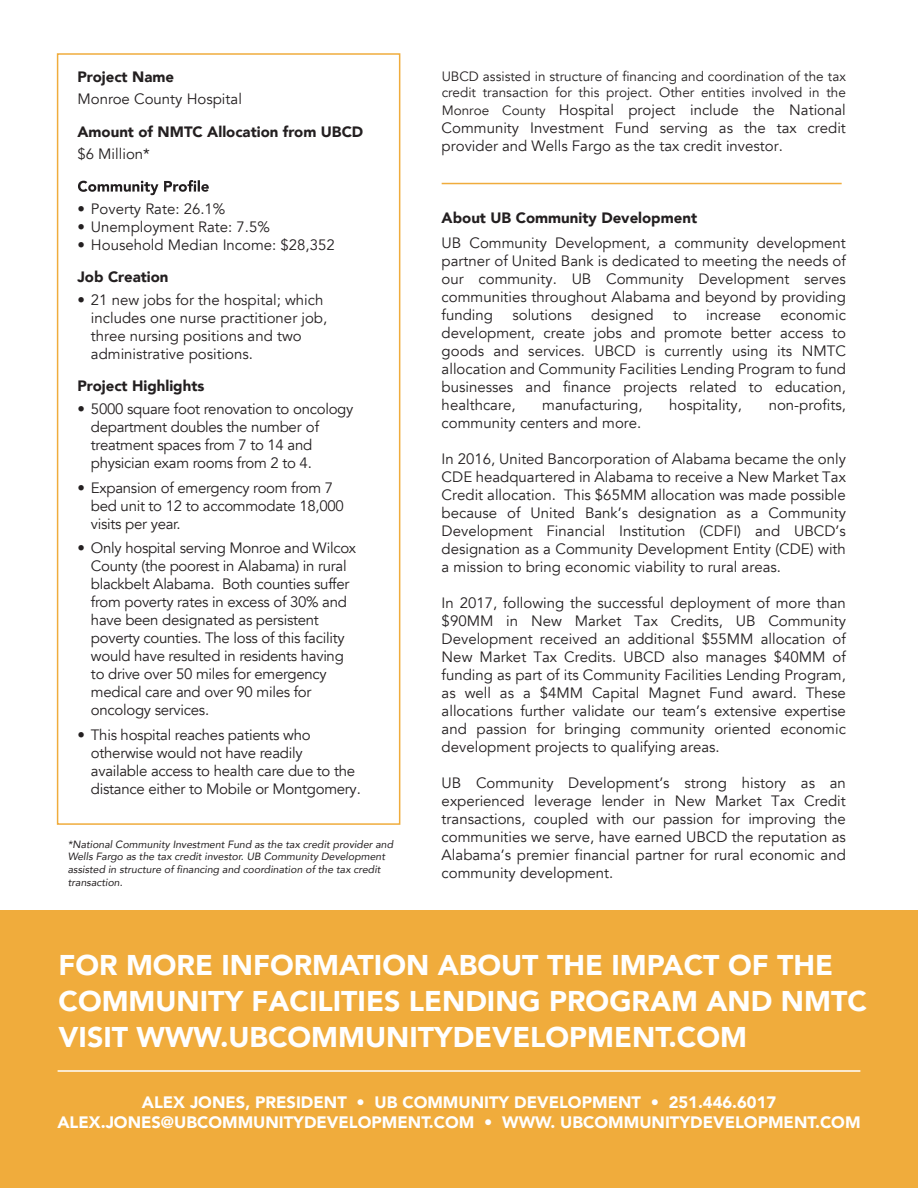
<style>
.page{position:relative;width:918px;height:1188px;background:#fff}
.page>*{position:absolute;margin:0;border:0;box-sizing:border-box;transform-origin:0 0}
.t1{font:900 28.5px/36px "Avenir";color:#fff}
.t2{font:900 16.5px/19.8px "Avenir";color:#fff;text-align:center}
.t3{font:15px/18px "Avenir";letter-spacing:-.02em;color:#231f20;text-align:justify}
.t4{font:15px/18px "Avenir";color:#231f20}
.t5{font:900 15px "Avenir";color:#231f20}
.t6{font:13.5px/16.2px "Avenir";color:#231f20}
.t7{font:italic 10.5px/12.6px "Avenir";color:#231f20}
.s1{font-size:13.5px}
</style>
<div class="page">
<div style="left:57px;top:53px;width:343px;height:772px;border:2px solid #f0ac3c"></div>
<div style="left:0;top:910px;width:918px;height:278px;background:#f0ac3c"></div>
<svg style="left:78px;top:180px;width:131px;height:15px"></svg>
<hr style="left:58px;top:1070px;width:802px;height:2px;background:#fff">
<hr style="left:442px;top:183px;width:400px;height:1px;background:#f0ac3c">
<p class="t5" style="left:77px;top:64px;width:98px">Project Name</p>
<p class="t4" style="left:77px;top:90px;width:166px">Monroe County Hospital</p>
<p class="t5" style="left:77px;top:119px;width:287px">Amount of NMTC Allocation from UBCD</p>
<p class="t4" style="left:77px;top:145px;width:74px">$6 Million*</p>
<p class="t4" style="left:77px;top:200px;width:149px">• Poverty Rate: 26.1%</p>
<p class="t4" style="left:77px;top:218px;width:194px">• Unemployment Rate: 7.5%</p>
<p class="t4" style="left:77px;top:236px;width:259px">• Household Median Income: $28,352</p>
<p class="t5" style="left:77px;top:264px;width:93px">Job Creation</p>
<p class="t4" style="left:91px;top:291px;width:238px;text-indent:-14px">• 21 new jobs for the hospital; which includes one nurse practitioner job, three nursing positions and two administrative positions.</p>
<p class="t5" style="left:77px;top:373px;width:128px">Project Highlights</p>
<p class="t3" style="left:91px;top:400px;width:264px;text-align:left;text-indent:-13px">• 5000 square foot renovation to oncology department doubles the number of treatment spaces from 7 to 14 and physician exam rooms from 2 to 4.</p>
<p class="t3" style="left:91px;top:479px;width:254px;text-align:left;text-indent:-14px">• Expansion of emergency room from 7 bed unit to 12 to accommodate 18,000 visits per year.</p>
<p class="t3" style="left:91px;top:539px;width:267px;text-align:left;text-indent:-13px">• Only hospital serving Monroe and Wilcox County (the poorest in Alabama) in rural blackbelt Alabama. Both counties suffer from poverty rates in excess of 30% and have been designated as persistent poverty counties. The loss of this facility would have resulted in residents having to drive over 50 miles for emergency medical care and over 90 miles for oncology services.</p>
<p class="t3" style="left:91px;top:726px;width:272px;text-align:left;text-indent:-13px">• This hospital reaches patients who otherwise would not have readily available access to health care due to the distance either to Mobile or Montgomery.</p>
<p class="t7" style="left:68px;top:838px;width:327px">*National Community Investment Fund as the tax credit provider and Wells Fargo as the tax credit investor. UB Community Development assisted in structure of financing and coordination of the tax credit transaction.</p>
<p class="t6" style="left:442px;top:68px;width:406px">UBCD assisted in structure of financing and coordination of the tax credit transaction for this project. Other entities involved in the</p>
<p class="t3" style="left:442px;top:101px;width:406px"><span class="s1">Monroe County</span> Hospital project include the National Community Investment Fund serving as the tax credit provider and Wells Fargo as the tax credit investor.</p>
<p class="t5" style="left:442px;top:205px;width:257px">About UB Community Development</p>
<p class="t3" style="left:442px;top:235px;width:406px">UB Community Development, a community development partner of United Bank is dedicated to meeting the needs of our community. UB Community Development serves communities throughout Alabama and beyond by providing funding</p>
<p class="t4" style="left:512px;top:307px;width:61px">solutions</p>
<p class="t4" style="left:591px;top:307px;width:64px">designed</p>
<p class="t3" style="left:673px;top:307px;width:15px">to</p>
<p class="t4" style="left:706px;top:307px;width:57px">increase</p>
<p class="t3" style="left:442px;top:307px;width:406px;text-indent:339px">economic development, create jobs and promote better access to goods and services. UBCD is currently using its NMTC allocation and Community Facilities Lending Program to fund businesses and finance projects related to education, healthcare,</p>
<p class="t4" style="left:542px;top:397px;width:102px">manufacturing,</p>
<p class="t4" style="left:669px;top:397px;width:74px">hospitality,</p>
<p class="t4" style="left:769px;top:397px;width:79px">non-profits,</p>
<p class="t4" style="left:442px;top:415px;width:201px">community centers and more.</p>
<p class="t3" style="left:442px;top:451px;width:406px">In 2016, United Bancorporation of Alabama became the only CDE headquartered in Alabama to receive a New Market Tax Credit allocation. This $65MM allocation was made possible because of United Bank’s designation as a Community Development Financial Institution (CDFI) and UBCD’s designation as a Community Development Entity (CDE) with a mission to bring economic viability to rural areas.</p>
<p class="t3" style="left:442px;top:595px;width:406px">In 2017, following the successful deployment of more than $90MM in New Market Tax Credits, UB Community Development received an additional $55MM allocation of New Market Tax Credits. UBCD also manages $40MM of funding as part of its Community Facilities Lending Program, as well as a $4MM Capital Magnet Fund award. These allocations further validate our team’s extensive expertise and passion for bringing community oriented economic development projects to qualifying areas.</p>
<p class="t3" style="left:442px;top:775px;width:406px">UB Community Development’s strong history as an experienced leverage lender in New Market Tax Credit transactions, coupled with our passion for improving the communities we serve, have earned UBCD the reputation as Alabama’s premier financial partner for rural economic and community development.</p>
<h1 class="t1" style="left:58px;top:946px;width:810px">FOR MORE INFORMATION ABOUT THE IMPACT OF THE<br>COMMUNITY FACILITIES LENDING PROGRAM AND NMTC<br>VISIT WWW.UBCOMMUNITYDEVELOPMENT.COM</h1>
<p class="t2" style="left:57px;top:1092px;width:805px">ALEX JONES, PRESIDENT • UB COMMUNITY DEVELOPMENT • 251.446.6017<br>ALEX.JONES@UBCOMMUNITYDEVELOPMENT.COM • WWW. UBCOMMUNITYDEVELOPMENT.COM</p>
</div>
